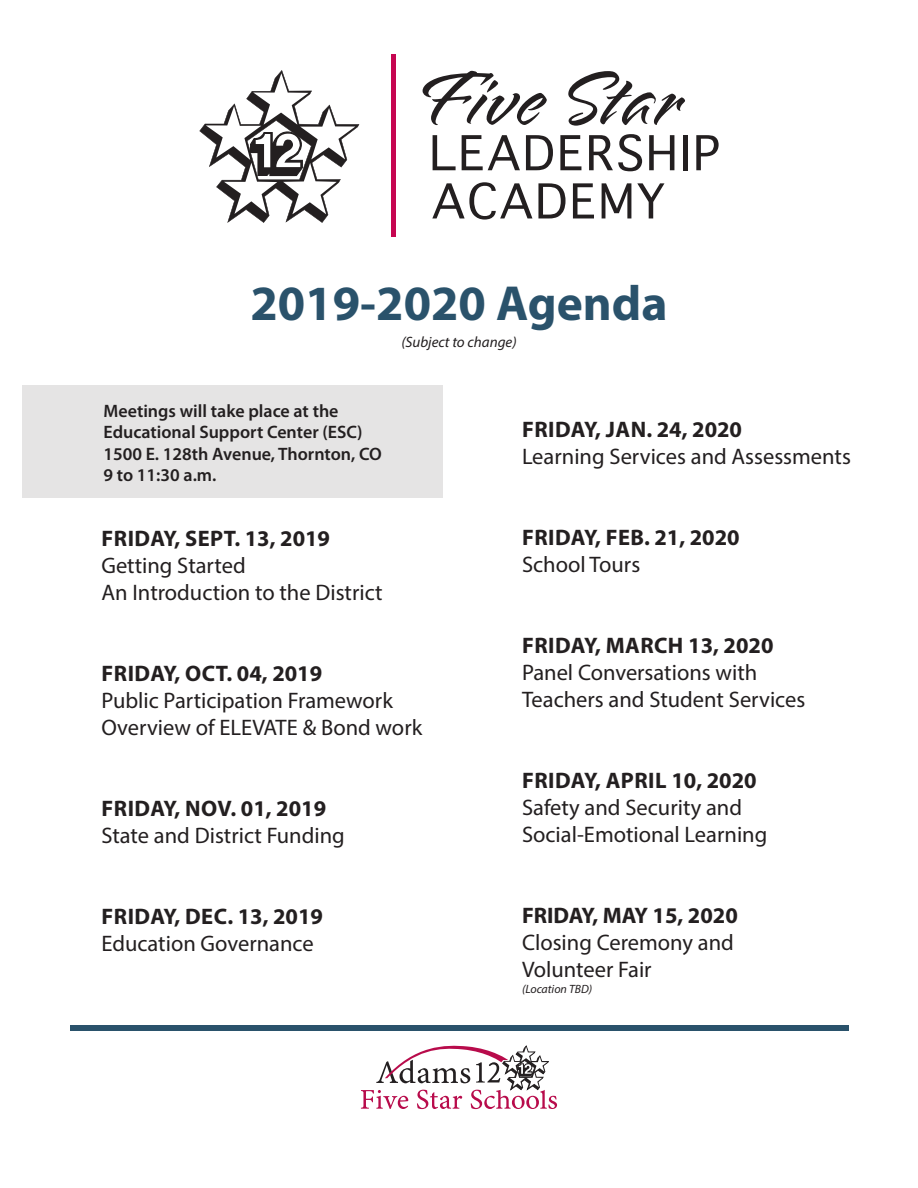
<style>
.page{position:relative;width:918px;height:1188px;background:#fff}
.page>*{position:absolute;margin:0;border:0;box-sizing:border-box;transform-origin:0 0}
.t1{font:700 49.5px "Myriad Pro";color:#2a526b}
.t2{font:22.5px/27px "Myriad Pro";color:#231f20}
.t3{font:700 22.5px/27px "Myriad Pro";letter-spacing:.005em;color:#231f20}
.t4{font:600 18px/21.6px "Myriad Pro";color:#231f20}
.t5{font:italic 15px "Myriad Pro";color:#231f20}
.t6{font:italic 12px "Myriad Pro";color:#231f20}
.s1{font-weight:700}
.s2{font-weight:400}
</style>
<div class="page">
<div style="left:22px;top:386px;width:421px;height:112px;background:#e5e4e4"></div>
<svg style="left:361px;top:1046px;width:196px;height:63px"></svg>
<div style="left:391px;top:54px;width:5px;height:183px;background:#c60651"></div>
<svg style="left:423px;top:71px;width:124px;height:54px"></svg>
<svg style="left:568px;top:71px;width:117px;height:55px"></svg>
<svg style="left:433px;top:135px;width:23px;height:35px"></svg>
<svg style="left:462px;top:135px;width:58px;height:35px"></svg>
<svg style="left:526px;top:135px;width:27px;height:35px"></svg>
<svg style="left:560px;top:135px;width:21px;height:35px"></svg>
<svg style="left:589px;top:134px;width:53px;height:37px"></svg>
<svg style="left:649px;top:135px;width:25px;height:35px"></svg>
<div style="left:683px;top:135px;width:5px;height:35px;background:#231f20"></div>
<svg style="left:696px;top:135px;width:23px;height:35px"></svg>
<svg style="left:432px;top:182px;width:100px;height:38px"></svg>
<svg style="left:538px;top:183px;width:28px;height:35px"></svg>
<svg style="left:573px;top:183px;width:21px;height:35px"></svg>
<svg style="left:602px;top:183px;width:29px;height:35px"></svg>
<svg style="left:637px;top:183px;width:27px;height:35px"></svg>
<svg style="left:199px;top:70px;width:160px;height:153px"></svg>
<div style="left:70px;top:1025px;width:778px;height:5px;background:#2a526b"></div>
<p class="t1" style="left:250px;top:271px;width:419px">2019-2020 Agenda</p>
<p class="t5" style="left:401px;top:332px;width:117px">(Subject to change)</p>
<p class="t4" style="left:104px;top:399px;width:261px">Meetings will take place at the<br>Educational Support Center (ESC)</p>
<p class="t4" style="left:104px;top:442px;width:280px">1500 E. 128th Avenue, Thornton, CO<br>9 to 11:30 a.m.</p>
<p class="t2" style="left:101px;top:525px;width:283px"><span class="s1">FRIDAY, SEPT. 13, 2019<br></span>Getting Started<br>An Introduction to the District</p>
<p class="t2" style="left:101px;top:660px;width:322px"><span class="s1">FRIDAY, OCT. 04, 2019<br></span>Public Participation Framework<br>Overview of ELEVATE &amp; Bond work</p>
<p class="t2" style="left:101px;top:795px;width:245px"><span class="s1">FRIDAY, NOV. 01, 2019<br></span>State and District Funding</p>
<p class="t2" style="left:101px;top:903px;width:223px"><span class="s1">FRIDAY, DEC. 13, 2019<br></span>Education Governance</p>
<p class="t2" style="left:522px;top:415px;width:330px"><span class="s1">FRIDAY, JAN. 24, 2020<br></span>Learning Services and Assessments</p>
<p class="t3" style="left:522px;top:523px;width:219px">FRIDAY, FEB. 21, 2020<br><span class="s2">School Tours</span></p>
<p class="t2" style="left:522px;top:631px;width:285px"><span class="s1">FRIDAY, MARCH 13, 2020<br></span>Panel Conversations with<br>Teachers and Student Services</p>
<p class="t2" style="left:522px;top:766px;width:247px"><span class="s1">FRIDAY, APRIL 10, 2020<br></span>Safety and Security and<br>Social-Emotional Learning</p>
<p class="t2" style="left:522px;top:901px;width:217px"><span class="s1">FRIDAY, MAY 15, 2020<br></span>Closing Ceremony and<br>Volunteer Fair</p>
<p class="t6" style="left:522px;top:982px;width:72px">(Location TBD)</p>
</div>
